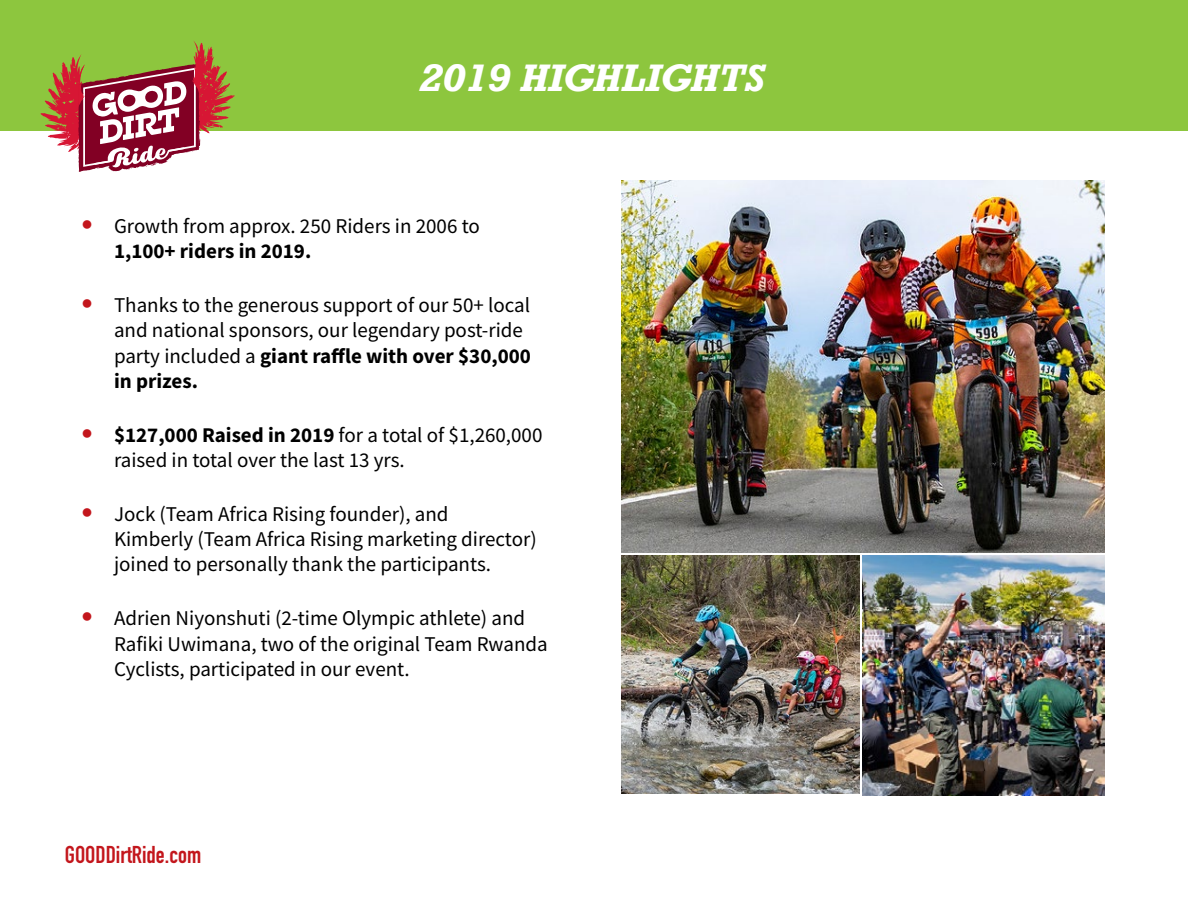
<style>
.page{position:relative;width:1188px;height:918px;background:#fff}
.page>*{position:absolute;margin:0;border:0;box-sizing:border-box;transform-origin:0 0}
.t1{font:italic 700 36px "Rockwell";color:#fff}
.t2{font:700 24px "DIN Condensed";color:#c3161c}
.t3{font:21px/25.2px "Source Sans Pro";color:#000}
.s1{font-family:"DIN Condensed";font-weight:700;font-size:24px;color:#c3161c}
.s2{font-weight:700}
</style>
<div class="page">
<div style="left:0;top:0;width:1188px;height:131px;background:#8dc63e"></div>
<svg style="left:40px;top:41px;width:195px;height:131px"></svg>
<img style="left:621px;top:555px;width:239px;height:239px">
<img style="left:621px;top:180px;width:483px;height:373px">
<img style="left:863px;top:555px;width:241px;height:241px">
<h1 class="t1" style="left:420px;top:55px;width:346px">2019 HIGHLIGHTS</h1>
<p class="t3" style="left:114px;top:213px;width:367px;text-indent:-33px"><span class="s1">•</span> Growth from approx. 250 Riders in 2006 to<br><span class="s2">1,100+ riders in 2019.</span></p>
<p class="t3" style="left:114px;top:293px;width:418px;text-indent:-33px"><span class="s1">•</span> Thanks to the generous support of our 50+ local and national sponsors, our legendary post-ride party included a <span class="s2">giant raffle with over $30,000 in prizes.</span></p>
<p class="t3" style="left:114px;top:422px;width:430px;text-indent:-33px"><span class="s1">•</span> <span class="s2">$127,000 Raised in 2019</span> for a total of $1,260,000 raised in total over the last 13 yrs.</p>
<p class="t3" style="left:114px;top:501px;width:424px;text-indent:-33px"><span class="s1">•</span> Jock (Team Africa Rising founder), and<br>Kimberly (Team Africa Rising marketing director) joined to personally thank the participants.</p>
<p class="t3" style="left:114px;top:606px;width:435px;text-indent:-33px"><span class="s1">•</span> Adrien Niyonshuti (2-time Olympic athlete) and<br>Rafiki Uwimana, two of the original Team Rwanda<br>Cyclists, participated in our event.</p>
<p class="t2" style="left:65px;top:838px;width:138px">GOODDirtRide.com</p>
</div>
